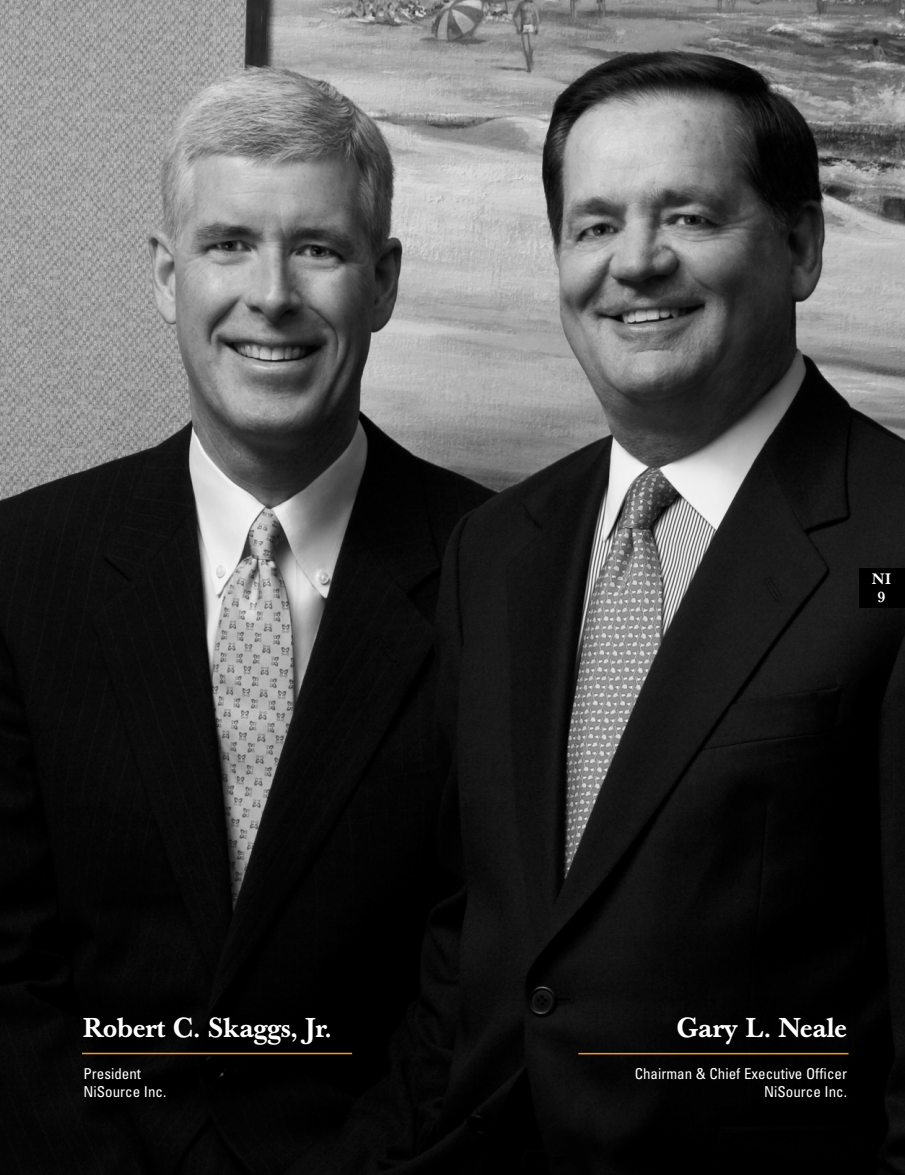
<style>
.page{position:relative;width:905px;height:1175px;background:#fff}
.page>*{position:absolute;margin:0;border:0;box-sizing:border-box;transform-origin:0 0}
.t1{font:500 27px "Baskerville";color:#fff}
.t2{font:condensed 15px/18px "Univers";color:#fff}
.t3{font:500 15px/18px "Baskerville";color:#fff;text-align:center}
</style>
<div class="page">
<img style="left:0;top:0;width:904px;height:1174px">
<hr style="left:82px;top:1052px;width:270px;height:2px;background:#ff990e">
<div style="left:859px;top:569px;width:45px;height:39px;background:#000"></div>
<hr style="left:578px;top:1052px;width:270px;height:2px;background:#ff990e">
<p class="t1" style="left:83px;top:1017px;width:250px">Robert C. Skaggs, Jr.</p>
<p class="t2" style="left:83px;top:1065px;width:84px">President<br>NiSource Inc.</p>
<p class="t3" style="left:872px;top:571px;width:20px">NI<br>9</p>
<p class="t1" style="left:676px;top:1017px;width:172px">Gary L. Neale</p>
<p class="t2" style="left:634px;top:1065px;width:214px;text-align:right">Chairman &amp; Chief Executive Officer<br>NiSource Inc.</p>
</div>
